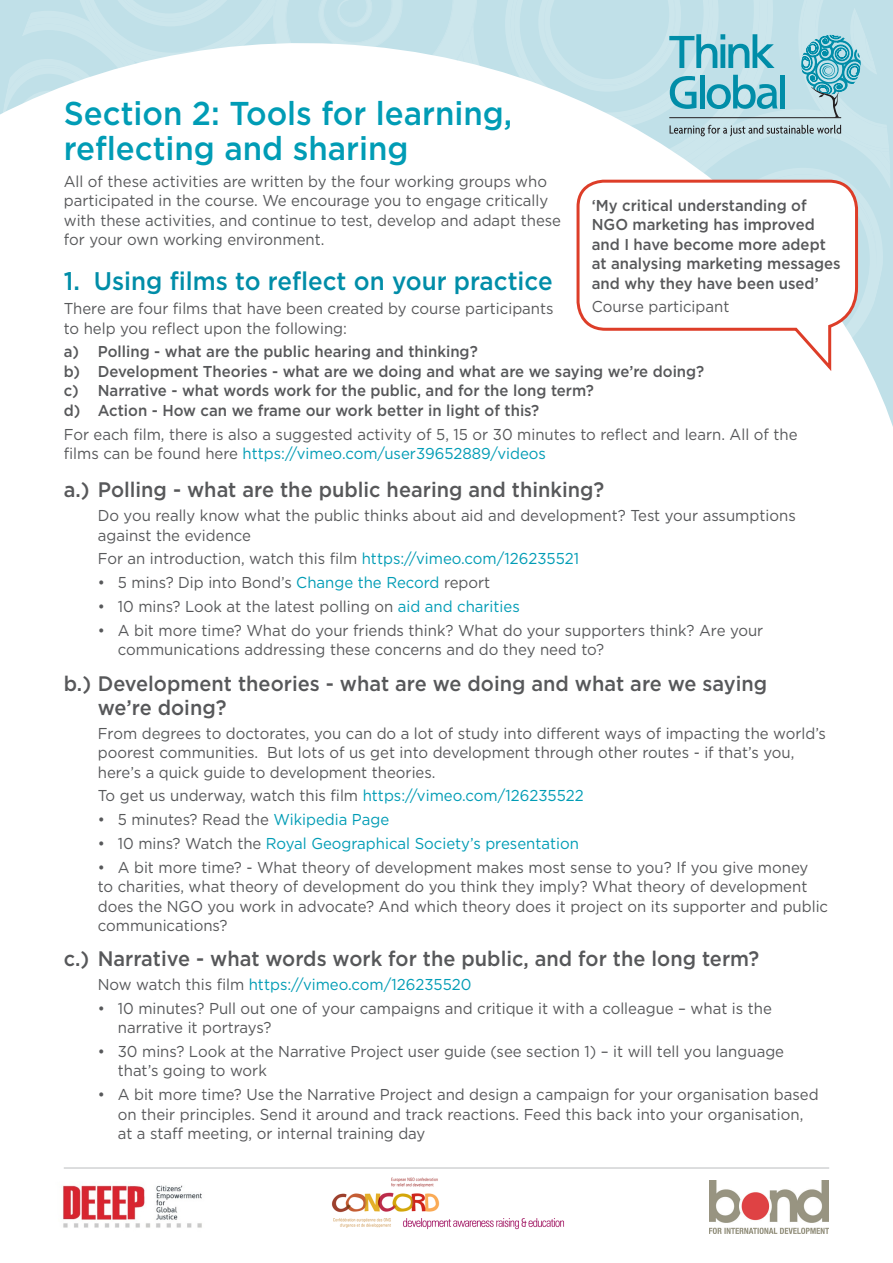
<style>
.page{position:relative;width:893px;height:1263px;background:#fff}
.page>*{position:absolute;margin:0;border:0;box-sizing:border-box;transform-origin:0 0}
.Paragraph_Style_1{font:500 33px/34.5px "Gotham";color:#009cb5;scale:.95 1}
.subs{font:500 25.5px "Gotham";color:#008da8;scale:.95 1}
.subs-2{font:500 21px/24px "Gotham";color:#57585a;scale:.95 1}
.Paragraph_Style_1-2{font:15.75px/19.5px "Gotham";color:#57585a;scale:.95 1}
.Paragraph_Style_1-3{font:500 15.75px/19.5px "Gotham";color:#57585a;scale:.95 1}
.Paragraph_Style_1-4{font:15.75px "Gotham";color:#009cb5;scale:.95 1}
.s1{color:#009cb5}
.s2{color:#57585a}
</style>
<div class="page">
<svg style="left:477px;top:0;width:192px;height:27px;background:#c1e0e8"></svg>
<svg style="left:73px;top:0;width:404px;height:27px;background:#c4e2e9"></svg>
<svg style="left:0;top:27px;width:893px;height:400px"></svg>
<svg style="left:669px;top:0;width:220px;height:152px;background:#a7d2dc"></svg>
<svg style="left:575px;top:178px;width:284px;height:197px"></svg>
<div style="left:592px;top:198px;width:249px;height:116px;background:#fff"></div>
<hr style="left:64px;top:1167px;width:765px;height:2px;background:#d1d2d4">
<img style="left:63px;top:1185px;width:139px;height:43px">
<img style="left:331px;top:1177px;width:234px;height:53px">
<img style="left:709px;top:1180px;width:119px;height:53px">
<p class="Paragraph_Style_1" style="left:64px;top:96px;width:474px">Section 2: Tools for learning, reflecting and sharing</p>
<p class="Paragraph_Style_1-2" style="left:64px;top:171px;width:525px">All of these activities are written by the four working groups who participated in the course. We encourage you to engage critically with these activities, and continue to test, develop and adapt these for your own working environment.</p>
<p class="subs" style="left:64px;top:265px;width:516px">1. Using films to reflect on your practice</p>
<p class="Paragraph_Style_1-2" style="left:64px;top:298px;width:517px">There are four films that have been created by course participants to help you reflect upon the following:</p>
<p class="Paragraph_Style_1-3" style="left:64px;top:342px;width:437px">a) Polling - what are the public hearing and thinking?</p>
<p class="Paragraph_Style_1-3" style="left:64px;top:361px;width:676px">b) Development Theories - what are we doing and what are we saying we’re doing?</p>
<p class="Paragraph_Style_1-3" style="left:64px;top:381px;width:560px">c) Narrative - what words work for the public, and for the long term?</p>
<p class="Paragraph_Style_1-3" style="left:64px;top:400px;width:502px">d) Action - How can we frame our work better in light of this?</p>
<p class="Paragraph_Style_1-2" style="left:64px;top:424px;width:774px">For each film, there is also a suggested activity of 5, 15 or 30 minutes to reflect and learn. All of the films can be found here <span class="s1">https://vimeo.com/user39652889/videos</span></p>
<p class="subs-2" style="left:64px;top:478px;width:571px">a.) Polling - what are the public hearing and thinking?</p>
<p class="Paragraph_Style_1-2" style="left:98px;top:505px;width:736px">Do you really know what the public thinks about aid and development? Test your assumptions against the evidence</p>
<p class="Paragraph_Style_1-2" style="left:98px;top:549px;width:508px">For an introduction, watch this film <span class="s1">https://vimeo.com/126235521</span></p>
<p class="Paragraph_Style_1-2" style="left:98px;top:572px;width:415px">• 5 mins? Dip into Bond’s <span class="s1">Change the Record</span> report</p>
<p class="Paragraph_Style_1-2" style="left:98px;top:596px;width:446px">• 10 mins? Look at the latest polling on <span class="s1">aid and charities</span></p>
<p class="Paragraph_Style_1-2" style="left:118px;top:620px;width:681px;text-indent:-20px">• A bit more time? What do your friends think? What do your supporters think? Are your communications addressing these concerns and do they need to?</p>
<p class="subs-2" style="left:98px;top:671px;width:706px;text-indent:-34px">b.) Development theories - what are we doing and what are we saying we’re doing?</p>
<p class="Paragraph_Style_1-2" style="left:98px;top:723px;width:768px">From degrees to doctorates, you can do a lot of study into different ways of impacting the world’s poorest communities. But lots of us get into development through other routes - if that’s you, here’s a quick guide to development theories.</p>
<p class="Paragraph_Style_1-2" style="left:98px;top:786px;width:513px">To get us underway, watch this film <span class="s1">https://vimeo.com/126235522</span></p>
<p class="Paragraph_Style_1-2" style="left:98px;top:809px;width:308px">• 5 minutes? Read the <span class="s1">Wikipedia Page</span></p>
<p class="Paragraph_Style_1-4" style="left:98px;top:833px;width:508px"><span class="s2">• 10 mins? Watch the</span> Royal Geographical Society’s presentation</p>
<p class="Paragraph_Style_1-2" style="left:98px;top:857px;width:770px">• A bit more time? - What theory of development makes most sense to you? If you give money<br>to charities, what theory of development do you think they imply? What theory of development does the NGO you work in advocate? And which theory does it project on its supporter and public communications?</p>
<p class="subs-2" style="left:64px;top:946px;width:734px">c.) Narrative - what words work for the public, and for the long term?</p>
<p class="Paragraph_Style_1-4" style="left:98px;top:974px;width:395px"><span class="s2">Now watch this film</span> https://vimeo.com/126235520</p>
<p class="Paragraph_Style_1-2" style="left:118px;top:998px;width:690px;text-indent:-20px">• 10 minutes? Pull out one of your campaigns and critique it with a colleague – what is the narrative it portrays?</p>
<p class="Paragraph_Style_1-2" style="left:118px;top:1041px;width:703px;text-indent:-20px">• 30 mins? Look at the Narrative Project user guide (see section 1) – it will tell you language that’s going to work</p>
<p class="Paragraph_Style_1-2" style="left:118px;top:1084px;width:739px;text-indent:-20px">• A bit more time? Use the Narrative Project and design a campaign for your organisation based on their principles. Send it around and track reactions. Feed this back into your organisation, at a staff meeting, or internal training day</p>
<p class="Paragraph_Style_1-3" style="left:592px;top:195px;width:264px">‘My critical understanding of<br>NGO marketing has improved and I have become more adept at analysing marketing messages and why they have been used’</p>
<p class="Paragraph_Style_1-2" style="left:592px;top:297px;width:146px">Course participant</p>
</div>
